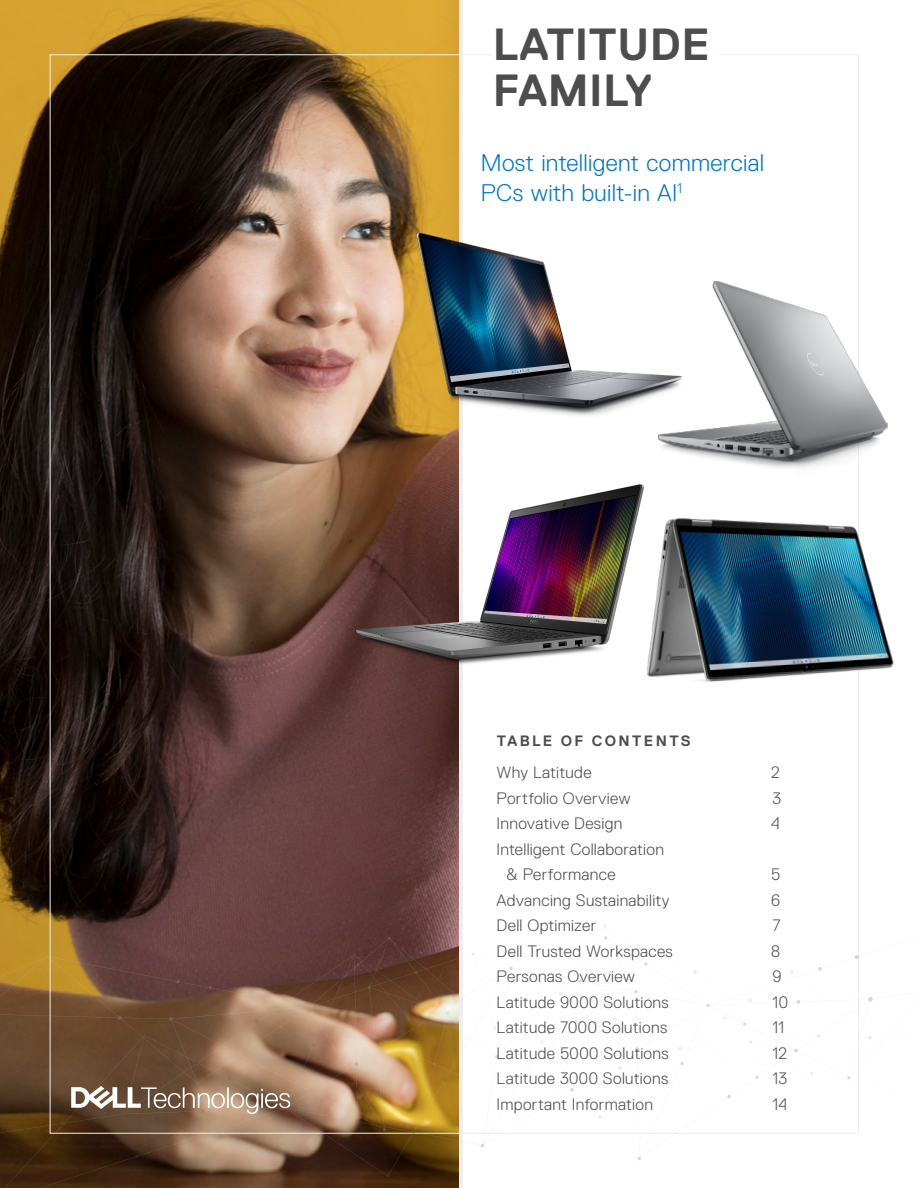
<style>
.page{position:relative;width:918px;height:1188px;background:#fff}
.page>*{position:absolute;margin:0;border:0;box-sizing:border-box;transform-origin:0 0}
.t1{font:700 45px "Dell Replica";letter-spacing:.01em;color:#4d4d4f}
.t2{font:300 24px/30px "Dell Replica";letter-spacing:.015em;color:#0076ce}
.t3{font:300 16.5px/25.5px "Dell Replica";letter-spacing:.02em;color:#4d4d4f;text-align:justify}
.t4{font:700 15px "Dell Replica";letter-spacing:.16em;color:#4d4d4f}
</style>
<div class="page">
<img style="left:0;top:0;width:459px;height:909px">
<svg style="left:0;top:909px;width:872px;height:279px"></svg>
<svg style="left:637px;top:1157px;width:4px;height:3px"></svg>
<svg style="left:578px;top:980px;width:4px;height:3px"></svg>
<svg style="left:644px;top:962px;width:4px;height:4px"></svg>
<svg style="left:635px;top:1047px;width:4px;height:4px"></svg>
<svg style="left:794px;top:1049px;width:4px;height:4px"></svg>
<svg style="left:796px;top:1000px;width:4px;height:4px"></svg>
<svg style="left:818px;top:967px;width:4px;height:4px"></svg>
<svg style="left:854px;top:955px;width:5px;height:4px"></svg>
<svg style="left:634px;top:990px;width:4px;height:3px"></svg>
<svg style="left:868px;top:997px;width:5px;height:5px"></svg>
<svg style="left:727px;top:1095px;width:4px;height:3px"></svg>
<svg style="left:706px;top:1004px;width:4px;height:3px"></svg>
<svg style="left:509px;top:967px;width:4px;height:3px"></svg>
<svg style="left:353px;top:953px;width:3px;height:4px"></svg>
<svg style="left:412px;top:1130px;width:4px;height:4px"></svg>
<svg style="left:354px;top:1062px;width:4px;height:4px"></svg>
<svg style="left:195px;top:1061px;width:5px;height:4px"></svg>
<svg style="left:135px;top:1154px;width:4px;height:4px"></svg>
<svg style="left:356px;top:1120px;width:4px;height:4px"></svg>
<svg style="left:414px;top:1025px;width:3px;height:4px"></svg>
<svg style="left:570px;top:1081px;width:5px;height:11px"></svg>
<svg style="left:143px;top:1034px;width:4px;height:3px"></svg>
<svg style="left:255px;top:1020px;width:4px;height:3px"></svg>
<svg style="left:495px;top:1055px;width:4px;height:3px"></svg>
<svg style="left:540px;top:1032px;width:11px;height:11px"></svg>
<svg style="left:680px;top:1062px;width:4px;height:3px"></svg>
<svg style="left:755px;top:1076px;width:4px;height:3px"></svg>
<svg style="left:443px;top:1078px;width:3px;height:4px"></svg>
<svg style="left:62px;top:1072px;width:228px;height:53px;background:#8d735e"></svg>
<svg style="left:386px;top:1174px;width:4px;height:3px"></svg>
<img style="left:705px;top:280px;width:183px;height:183px">
<img style="left:355px;top:485px;width:261px;height:181px">
<img style="left:616px;top:463px;width:278px;height:272px">
<img style="left:403px;top:219px;width:302px;height:260px">
<h1 class="t1" style="left:493px;top:19px;width:218px">LATITUDE</h1>
<h1 class="t1" style="left:493px;top:66px;width:161px">FAMILY</h1>
<h2 class="t2" style="left:481px;top:148px;width:285px">Most intelligent commercial<br>PCs with built-in AI<sup>1</sup></h2>
<p class="t4" style="left:497px;top:733px;width:196px">TABLE OF CONTENTS</p>
<p class="t3" style="left:497px;top:760px;width:96px">Why Latitude</p>
<p class="t3" style="left:497px;top:786px;width:136px">Portfolio Overview</p>
<p class="t3" style="left:497px;top:811px;width:127px">Innovative Design</p>
<p class="t3" style="left:497px;top:837px;width:169px">Intelligent Collaboration</p>
<p class="t3" style="left:506px;top:862px;width:111px">&amp; Performance</p>
<p class="t3" style="left:497px;top:888px;width:174px">Advancing Sustainability</p>
<p class="t3" style="left:497px;top:913px;width:101px">Dell Optimizer</p>
<p class="t3" style="left:497px;top:939px;width:178px">Dell Trusted Workspaces</p>
<p class="t3" style="left:497px;top:964px;width:140px">Personas Overview</p>
<p class="t3" style="left:497px;top:990px;width:174px">Latitude 9000 Solutions</p>
<p class="t3" style="left:497px;top:1015px;width:172px">Latitude 7000 Solutions</p>
<p class="t3" style="left:497px;top:1041px;width:174px">Latitude 5000 Solutions</p>
<p class="t3" style="left:497px;top:1066px;width:173px">Latitude 3000 Solutions</p>
<p class="t3" style="left:497px;top:1092px;width:158px">Important Information</p>
<p class="t3" style="left:771px;top:760px;width:12px">2<br>3<br>4</p>
<p class="t3" style="left:771px;top:862px;width:18px;text-align:left">5<br>6<br>7<br>8<br>9<br>10<br>11<br>12<br>13<br>14</p>
</div>
